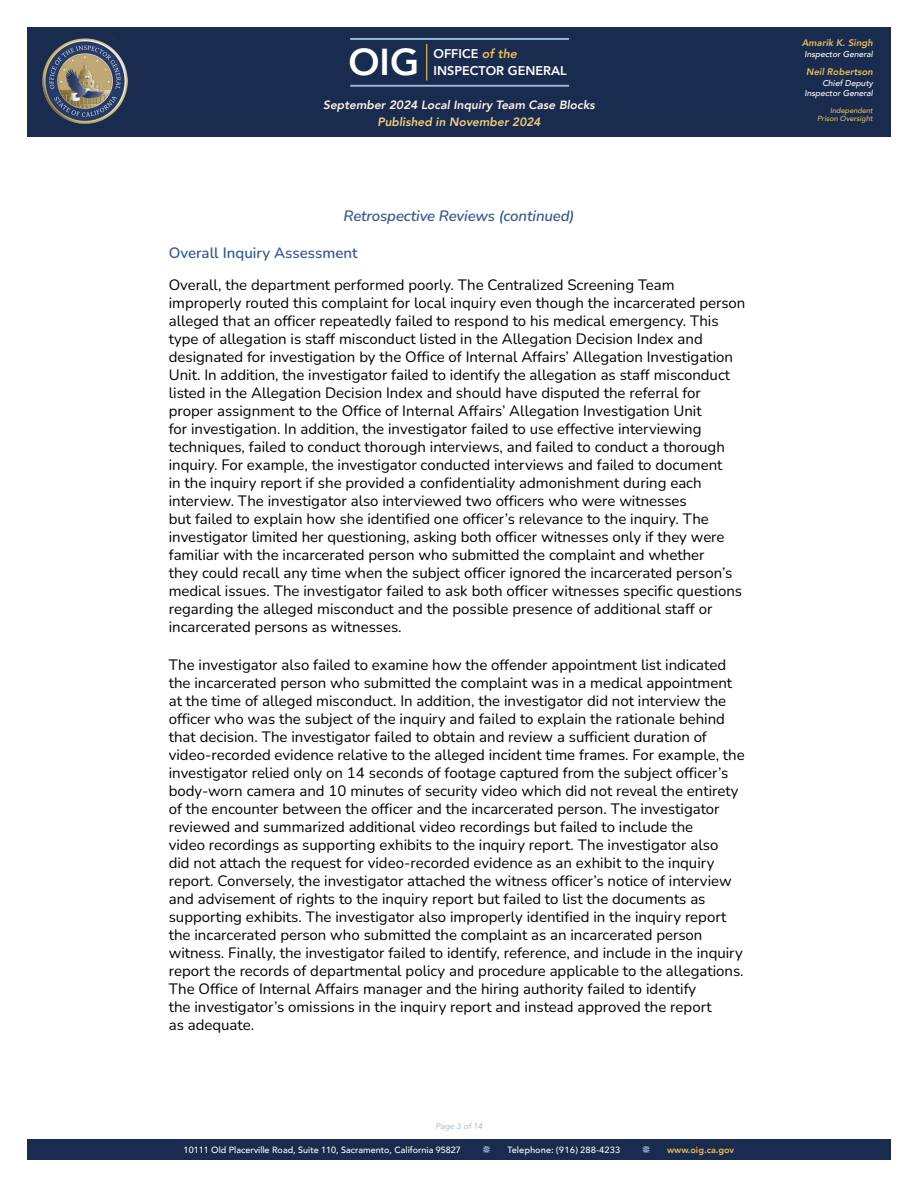
<style>
.page{position:relative;width:918px;height:1188px;background:#fff}
.page>*{position:absolute;margin:0;border:0;box-sizing:border-box;transform-origin:0 0}
.t1{font:800 37.35px "Avenir";color:#fff}
.t2{font:200 15px/18px "Nunito";color:#000}
.t3{font:italic 200 15px "Nunito";letter-spacing:-.01em;color:#395a94}
.t4{font:200 15px "Nunito";color:#395a94}
.t5{font:800 12.6px/16.8px "Avenir";color:#fff}
.t6{font:italic 800 12px "Avenir";color:#fdf4e4}
.t7{font:italic 800 12px "Avenir";color:#f0cc7e}
.t8{font:italic 800 9.45px "Avenir";color:#e8bc52}
.t9{font:500 9px "Avenir";color:#fff}
.t10{font:500 9px "Avenir Next";color:#fff}
.t11{font:800 9px "Avenir";color:#e9bc51}
.t12{font:italic 500 8.4px/10.2px "Avenir";color:#fff;text-align:right}
.t13{font:italic 8.25px "Avenir";color:#a5b6de}
.t14{font:italic 500 7.35px/8.9px "Avenir";color:#e8bc52;text-align:right}
.s1{font-style:italic;color:#e8bc52}
</style>
<div class="page">
<div style="left:27px;top:1140px;width:864px;height:20px;background:#192c4f"></div>
<div style="left:27px;top:27px;width:864px;height:109px;background:#192c4f"></div>
<hr style="left:426px;top:44px;width:1px;height:36px;background:#e4b952">
<hr style="left:350px;top:85px;width:219px;height:2px;background:#c2e1ff">
<hr style="left:350px;top:38px;width:219px;height:2px;background:#c0e0ff">
<img style="left:42px;top:39px;width:85px;height:85px">
<h1 class="t1" style="left:348px;top:33px;width:72px">OIG</h1>
<p class="t5" style="left:434px;top:45px;width:135px">OFFICE <span class="s1">of the<br></span>INSPECTOR GENERAL</p>
<p class="t6" style="left:323px;top:97px;width:273px">September 2024 Local Inquiry Team Case Blocks</p>
<p class="t7" style="left:377px;top:115px;width:165px">Published in November 2024</p>
<p class="t3" style="left:344px;top:205px;width:233px">Retrospective Reviews (continued)</p>
<p class="t4" style="left:169px;top:243px;width:190px">Overall Inquiry Assessment</p>
<p class="t2" style="left:169px;top:275px;width:578px">Overall, the department performed poorly. The Centralized Screening Team improperly routed this complaint for local inquiry even though the incarcerated person alleged that an officer repeatedly failed to respond to his medical emergency. This type of allegation is staff misconduct listed in the Allegation Decision Index and designated for investigation by the Office of Internal Affairs’ Allegation Investigation Unit. In addition, the investigator failed to identify the allegation as staff misconduct listed in the Allegation Decision Index and should have disputed the referral for proper assignment to the Office of Internal Affairs’ Allegation Investigation Unit<br>for investigation. In addition, the investigator failed to use effective interviewing techniques, failed to conduct thorough interviews, and failed to conduct a thorough inquiry. For example, the investigator conducted interviews and failed to document<br>in the inquiry report if she provided a confidentiality admonishment during each interview. The investigator also interviewed two officers who were witnesses<br>but failed to explain how she identified one officer’s relevance to the inquiry. The investigator limited her questioning, asking both officer witnesses only if they were familiar with the incarcerated person who submitted the complaint and whether<br>they could recall any time when the subject officer ignored the incarcerated person’s medical issues. The investigator failed to ask both officer witnesses specific questions regarding the alleged misconduct and the possible presence of additional staff or incarcerated persons as witnesses.</p>
<p class="t2" style="left:169px;top:655px;width:578px">The investigator also failed to examine how the offender appointment list indicated the incarcerated person who submitted the complaint was in a medical appointment at the time of alleged misconduct. In addition, the investigator did not interview the officer who was the subject of the inquiry and failed to explain the rationale behind that decision. The investigator failed to obtain and review a sufficient duration of video-recorded evidence relative to the alleged incident time frames. For example, the investigator relied only on 14 seconds of footage captured from the subject officer’s body-worn camera and 10 minutes of security video which did not reveal the entirety of the encounter between the officer and the incarcerated person. The investigator reviewed and summarized additional video recordings but failed to include the<br>video recordings as supporting exhibits to the inquiry report. The investigator also<br>did not attach the request for video-recorded evidence as an exhibit to the inquiry report. Conversely, the investigator attached the witness officer’s notice of interview and advisement of rights to the inquiry report but failed to list the documents as supporting exhibits. The investigator also improperly identified in the inquiry report the incarcerated person who submitted the complaint as an incarcerated person witness. Finally, the investigator failed to identify, reference, and include in the inquiry report the records of departmental policy and procedure applicable to the allegations.<br>The Office of Internal Affairs manager and the hiring authority failed to identify<br>the investigator’s omissions in the inquiry report and instead approved the report<br>as adequate.</p>
<p class="t13" style="left:436px;top:1121px;width:48px">Page 3 of 14</p>
<p class="t9" style="left:184px;top:1142px;width:279px">10111 Old Placerville Road, Suite 110, Sacramento, California 95827</p>
<p class="t10" style="left:507px;top:1142px;width:115px">Telephone: (916) 288-4233</p>
<p class="t11" style="left:667px;top:1142px;width:69px">www.oig.ca.gov</p>
<p class="t8" style="left:802px;top:37px;width:73px">Amarik K. Singh</p>
<p class="t12" style="left:805px;top:49px;width:70px">Inspector General</p>
<p class="t8" style="left:806px;top:66px;width:68px">Neil Robertson</p>
<p class="t12" style="left:805px;top:78px;width:70px">Chief Deputy<br>Inspector General</p>
<p class="t14" style="left:817px;top:106px;width:57px">Independent<br>Prison Oversight</p>
</div>
